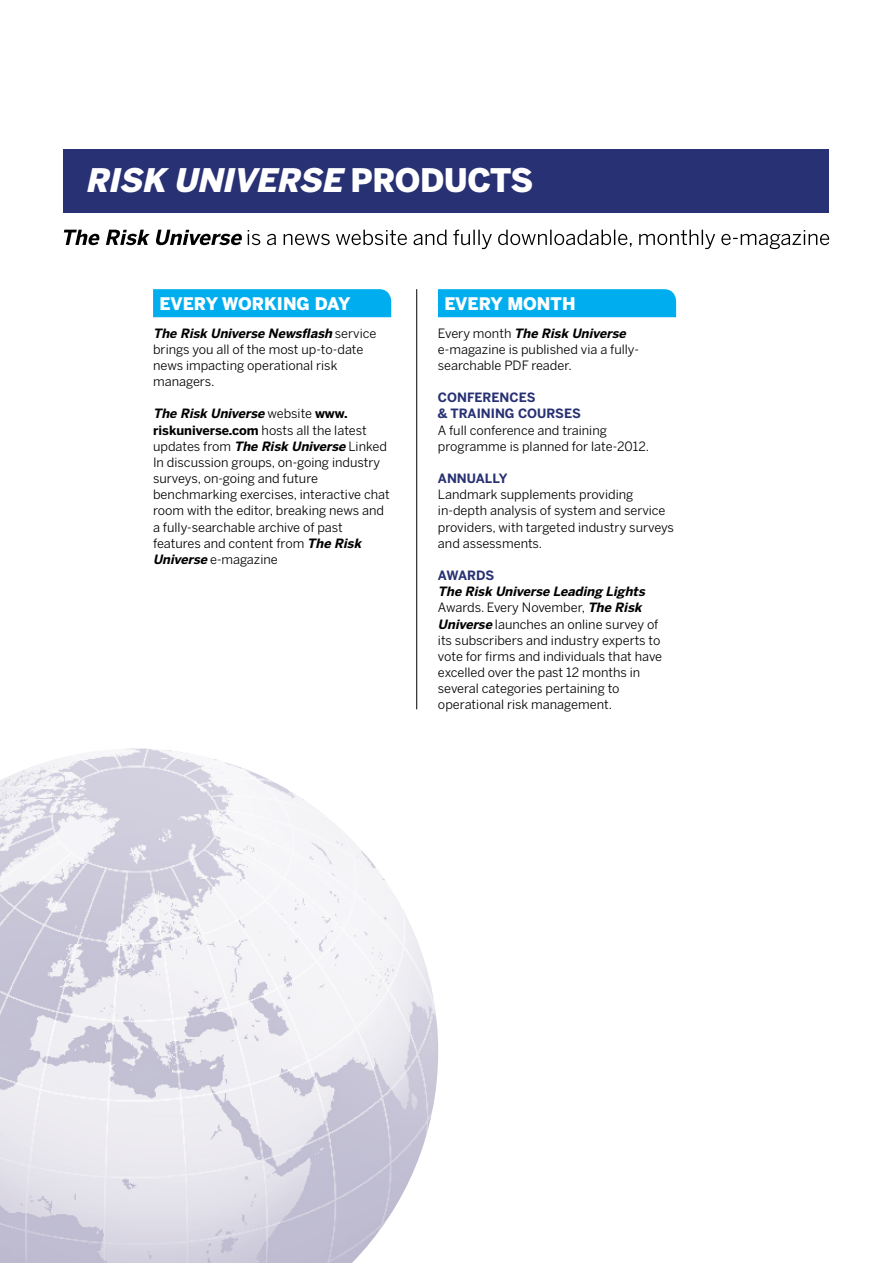
<style>
.page{position:relative;width:893px;height:1263px;background:#fff}
.page>*{position:absolute;margin:0;border:0;box-sizing:border-box;transform-origin:0 0}
.t1{font:italic 900 32.25px "Benton Sans";color:#fff}
.t2{font:900 17.25px "Benton Sans";color:#fff}
.t3{font:12.75px/16.2px "Benton Sans";color:#000}
.t4{font:700 12.75px/16.2px "Benton Sans";color:#283173}
.s1{font-style:normal}
.s2{font-weight:700;font-style:italic}
.s3{font-weight:700}
</style>
<div class="page">
<img style="left:2px;top:748px;width:436px;height:515px">
<div style="left:64px;top:149px;width:765px;height:64px;background:#283173"></div>
<div style="left:153px;top:289px;width:238px;height:28px;background:#00aeef"></div>
<div style="left:438px;top:289px;width:238px;height:28px;background:#00aeef"></div>
<svg style="left:64px;top:230px;width:765px;height:19px"></svg>
<hr style="left:416px;top:289px;width:1px;height:420px;background:#000">
<svg style="left:1px;top:780px;width:223px;height:483px"></svg>
<img style="left:0;top:780px;width:1px;height:483px">
<h1 class="t1" style="left:85px;top:161px;width:450px">RISK UNIVERSE <span class="s1">PR ODUCTS</span></h1>
<h2 class="t2" style="left:159px;top:293px;width:193px">EVERY WOR KING DAY</h2>
<h2 class="t2" style="left:444px;top:293px;width:133px">EVERY MONTH</h2>
<p class="t3" style="left:438px;top:325px;width:203px">E v e r y m o n t h <span class="s2">The Risk Universe </span>e-magazine is published via a fully&shy;searchable PDF reader.</p>
<p class="t4" style="left:438px;top:389px;width:144px">CONFERENCES<br>&amp; TRAINING COURSES</p>
<p class="t3" style="left:438px;top:422px;width:213px">A full conference and training programme is planned for late-2012.</p>
<p class="t4" style="left:438px;top:470px;width:71px">ANNUALLY</p>
<p class="t3" style="left:438px;top:486px;width:238px">Landmark supplements providing in-depth analysis of system and service providers, with targeted industry surveys and assessments.</p>
<p class="t4" style="left:438px;top:567px;width:58px">AWARDS</p>
<p class="t3" style="left:438px;top:583px;width:226px"><span class="s2">The Risk Universe Leading Lig hts </span>Awards. Every November, <span class="s2">The Risk Universe</span> launches an online survey of its subscribers and industry experts to vote for firms and individuals that have excelled over the past 12 months in several categories pertaining to operational risk management.</p>
<p class="t3" style="left:153px;top:325px;width:225px"><span class="s2">The Risk Universe Newsflash</span> s e r v i c e brings you all of the most up-to-date news impacting operational risk managers.</p>
<p class="t3" style="left:153px;top:406px;width:238px"><span class="s2">The Risk Universe</span> w e b s i t e <span class="s3">www. riskuniverse.com</span> hosts all the latest updates from <span class="s2">The Risk Universe</span> Linked In discussion groups, on-going industry surveys, on-going and future benchmarking exercises, interactive chat room with the editor, breaking news and a fully-searchable archive of past features and content from <span class="s2">The Risk Universe</span> e-magazine</p>
</div>
